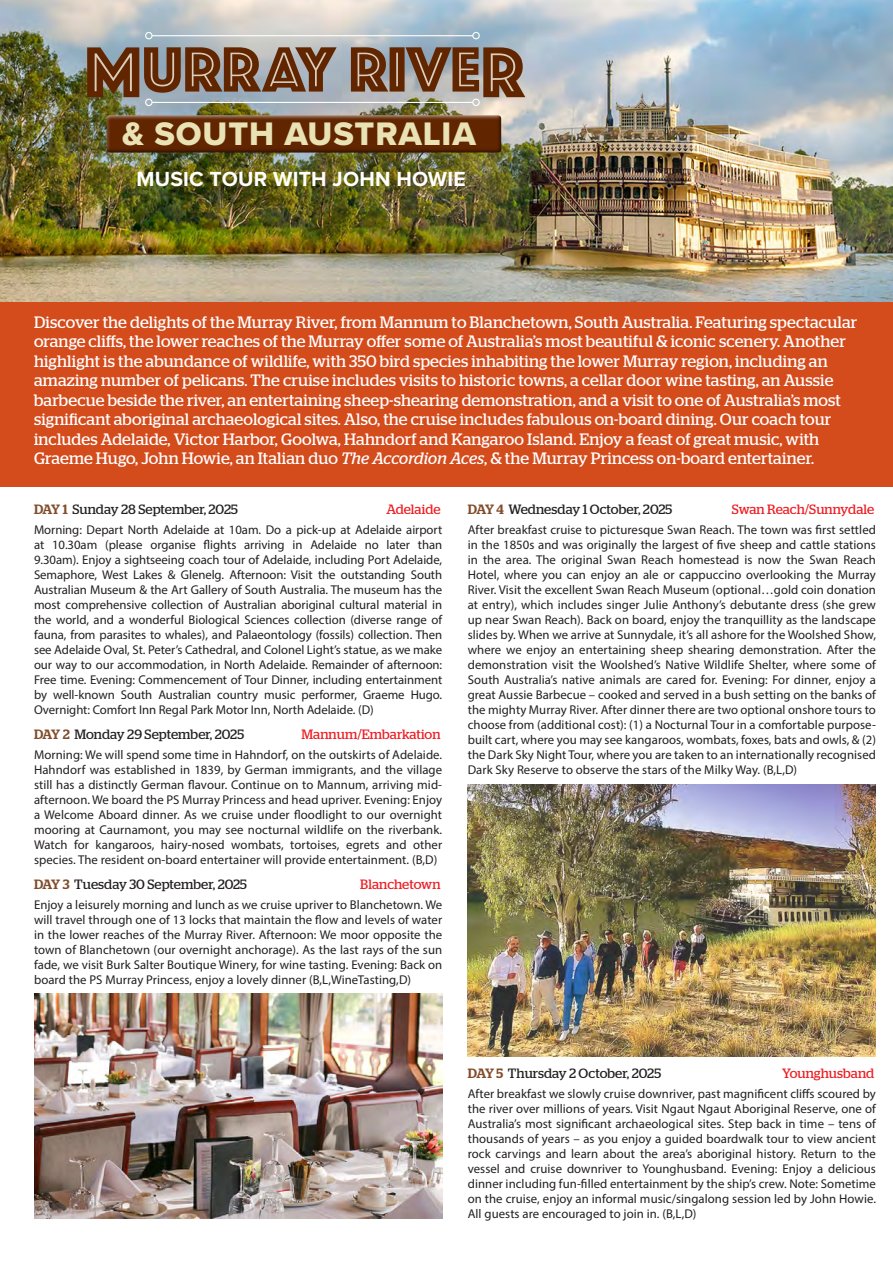
<style>
.page{position:relative;width:893px;height:1263px;background:#fff}
.page>*{position:absolute;margin:0;border:0;box-sizing:border-box;transform-origin:0 0}
.day_date{font:66.3px "Phosphate Inline";color:#612600}
.day_date-2{font:33.75px "Proxima Nova Extrabld";letter-spacing:.025em;color:#e9e2b4}
.day_date-3{font:700 21.15px "Proxima Nova";letter-spacing:.01em;color:#fff}
.t1{font:16.5px/19.5px "Stag";letter-spacing:.01em;color:#fff}
.t2{font:13.5px "Stag";letter-spacing:.005em;color:#231f20}
.t3{font:13.5px "Stag";letter-spacing:.005em;color:#ee1d23}
.t4{font:12.75px/15px "Myriad Pro";letter-spacing:.005em;color:#231f20;text-align:justify}
.s1{font-size:74.55px}
.s2{font-style:italic}
.s3{font-weight:500;color:#824d2b}
</style>
<div class="page">
<div style="left:0;top:302px;width:893px;height:184px;background:#d44b1c"></div>
<img style="left:0;top:0;width:893px;height:302px">
<img style="left:468px;top:784px;width:408px;height:273px">
<hr style="left:152px;top:102px;width:321px;height:1px;background:#fff">
<hr style="left:152px;top:35px;width:321px;height:1px;background:#fff">
<svg style="left:91px;top:36px;width:45px;height:61px;background:#a2aeac"></svg>
<svg style="left:148px;top:49px;width:28px;height:40px"></svg>
<svg style="left:189px;top:49px;width:27px;height:42px"></svg>
<svg style="left:227px;top:49px;width:28px;height:42px"></svg>
<svg style="left:355px;top:49px;width:28px;height:42px"></svg>
<svg style="left:486px;top:53px;width:34px;height:45px;background:#c6c5c3"></svg>
<svg style="left:411px;top:46px;width:35px;height:49px;background:#aab3b9"></svg>
<svg style="left:266px;top:42px;width:64px;height:50px;background:#b6bcc2"></svg>
<hr style="left:459px;top:52px;width:15px;height:3px;background:#dbcebf">
<hr style="left:459px;top:68px;width:15px;height:3px;background:#dbcebf">
<hr style="left:274px;top:81px;width:21px;height:3px;background:#dbcebf">
<hr style="left:459px;top:84px;width:15px;height:3px;background:#dbcebf">
<svg style="left:458px;top:55px;width:4px;height:30px"></svg>
<svg style="left:395px;top:53px;width:4px;height:33px"></svg>
<hr style="left:314px;top:67px;width:3px;height:20px;background:#dbcebf">
<div style="left:105px;top:114px;width:397px;height:41px;background:#231f20;opacity:.75"></div>
<div style="left:145px;top:99px;width:8px;height:7px;border:1px solid #fff;border-radius:50%"></div>
<div style="left:145px;top:32px;width:8px;height:7px;border:1px solid #fff;border-radius:50%"></div>
<div style="left:472px;top:99px;width:8px;height:7px;border:1px solid #fff;border-radius:50%"></div>
<div style="left:472px;top:32px;width:8px;height:7px;border:1px solid #fff;border-radius:50%"></div>
<img style="left:34px;top:994px;width:408px;height:225px">
<p class="day_date" style="left:85px;top:22px;width:441px"><span class="s1">M</span>URRAY RIVE<span class="s1">R</span></p>
<p class="day_date-2" style="left:122px;top:108px;width:355px">&amp; SOUTH AUSTRALIA</p>
<p class="day_date-3" style="left:136px;top:163px;width:331px">MUSIC TOUR WITH JOHN HOWIE</p>
<p class="t1" style="left:34px;top:312px;width:825px">Discover the delights of the Murray River, from Mannum to Blanchetown, South Australia. Featuring spectacular orange cliffs, the lower reaches of the Murray offer some of Australia’s most beautiful &amp; iconic scenery. Another highlight is the abundance of wildlife, with 350 bird species inhabiting the lower Murray region, including an amazing number of pelicans. The cruise includes visits to historic towns, a cellar door wine tasting, an Aussie barbecue beside the river, an entertaining sheep-shearing demonstration, and a visit to one of Australia’s most significant aboriginal archaeological sites. Also, the cruise includes fabulous on-board dining. Our coach tour includes Adelaide, Victor Harbor, Goolwa, Hahndorf and Kangaroo Island. Enjoy a feast of great music, with Graeme Hugo, John Howie, an Italian duo <span class="s2">The Accordion Aces</span>, &amp; the Murray Princess on-board entertainer.</p>
<p class="t2" style="left:34px;top:501px;width:206px"><span class="s3">DAY 1</span> Sunday 28 September, 2025</p>
<p class="t3" style="left:386px;top:501px;width:56px">Adelaide</p>
<p class="t4" style="left:34px;top:522px;width:410px">Morning: Depart North Adelaide at 10am. Do a pick-up at Adelaide airport at 10.30am (please organise flights arriving in Adelaide no later than 9.30am). Enjoy a sightseeing coach tour of Adelaide, including Port Adelaide, Semaphore, West Lakes &amp; Glenelg. Afternoon: Visit the outstanding South Australian Museum &amp; the Art Gallery of South Australia. The museum has the most comprehensive collection of Australian aboriginal cultural material in the world, and a wonderful Biological Sciences collection (diverse range of fauna, from parasites to whales), and Palaeontology (fossils) collection. Then see Adelaide Oval, St. Peter’s Cathedral, and Colonel Light’s statue, as we make our way to our accommodation, in North Adelaide. Remainder of afternoon:<br>Free time. Evening: Commencement of Tour Dinner, including entertainment by well-known South Australian country music performer, Graeme Hugo.<br>Overnight: Comfort Inn Regal Park Motor Inn, North Adelaide. (D)</p>
<p class="t2" style="left:34px;top:726px;width:212px"><span class="s3">DAY 2</span> Monday 29 September, 2025</p>
<p class="t3" style="left:301px;top:726px;width:141px">Mannum/Embarkation</p>
<p class="t4" style="left:34px;top:747px;width:410px">Morning: We will spend some time in Hahndorf, on the outskirts of Adelaide.<br>Hahndorf was established in 1839, by German immigrants, and the village still has a distinctly German flavour. Continue on to Mannum, arriving mid&shy;afternoon. We board the PS Murray Princess and head upriver. Evening: Enjoy a Welcome Aboard dinner. As we cruise under floodlight to our overnight mooring at Caurnamont, you may see nocturnal wildlife on the riverbank.<br>Watch for kangaroos, hairy-nosed wombats, tortoises, egrets and other species. The resident on-board entertainer will provide entertainment. (B,D)</p>
<p class="t2" style="left:34px;top:876px;width:215px"><span class="s3">DAY 3</span> Tuesday 30 September, 2025</p>
<p class="t3" style="left:360px;top:876px;width:82px">Blanchetown</p>
<p class="t4" style="left:34px;top:897px;width:410px">Enjoy a leisurely morning and lunch as we cruise upriver to Blanchetown. We will travel through one of 13 locks that maintain the flow and levels of water in the lower reaches of the Murray River. Afternoon: We moor opposite the town of Blanchetown (our overnight anchorage). As the last rays of the sun fade, we visit Burk Salter Boutique Winery, for wine tasting. Evening: Back on board the PS Murray Princess, enjoy a lovely dinner (B,L,WineTasting,D)</p>
<p class="t2" style="left:468px;top:501px;width:206px"><span class="s3">DAY 4</span> Wednesday 1 October, 2025</p>
<p class="t3" style="left:732px;top:501px;width:144px">Swan Reach/Sunnydale</p>
<p class="t4" style="left:468px;top:522px;width:410px">After breakfast cruise to picturesque Swan Reach. The town was first settled in the 1850s and was originally the largest of five sheep and cattle stations in the area. The original Swan Reach homestead is now the Swan Reach Hotel, where you can enjoy an ale or cappuccino overlooking the Murray River. Visit the excellent Swan Reach Museum (optional…gold coin donation at entry), which includes singer Julie Anthony’s debutante dress (she grew up near Swan Reach). Back on board, enjoy the tranquillity as the landscape slides by. When we arrive at Sunnydale, it’s all ashore for the Woolshed Show, where we enjoy an entertaining sheep shearing demonstration. After the demonstration visit the Woolshed’s Native Wildlife Shelter, where some of South Australia’s native animals are cared for. Evening: For dinner, enjoy a great Aussie Barbecue – cooked and served in a bush setting on the banks of the mighty Murray River. After dinner there are two optional onshore tours to choose from (additional cost): (1) a Nocturnal Tour in a comfortable purpose&shy;built cart, where you may see kangaroos, wombats, foxes, bats and owls, &amp; (2) the Dark Sky Night Tour, where you are taken to an internationally recognised Dark Sky Reserve to observe the stars of the Milky Way. (B,L,D)</p>
<p class="t2" style="left:468px;top:1065px;width:195px"><span class="s3">DAY 5</span> Thursday 2 October, 2025</p>
<p class="t3" style="left:782px;top:1065px;width:94px">Younghusband</p>
<p class="t4" style="left:468px;top:1086px;width:410px">After breakfast we slowly cruise downriver, past magnificent cliffs scoured by the river over millions of years. Visit Ngaut Ngaut Aboriginal Reserve, one of Australia’s most significant archaeological sites. Step back in time – tens of thousands of years – as you enjoy a guided boardwalk tour to view ancient rock carvings and learn about the area’s aboriginal history. Return to the vessel and cruise downriver to Younghusband. Evening: Enjoy a delicious dinner including fun-filled entertainment by the ship’s crew. Note: Sometime on the cruise, enjoy an informal music/singalong session led by John Howie.<br>All guests are encouraged to join in. (B,L,D)</p>
</div>
